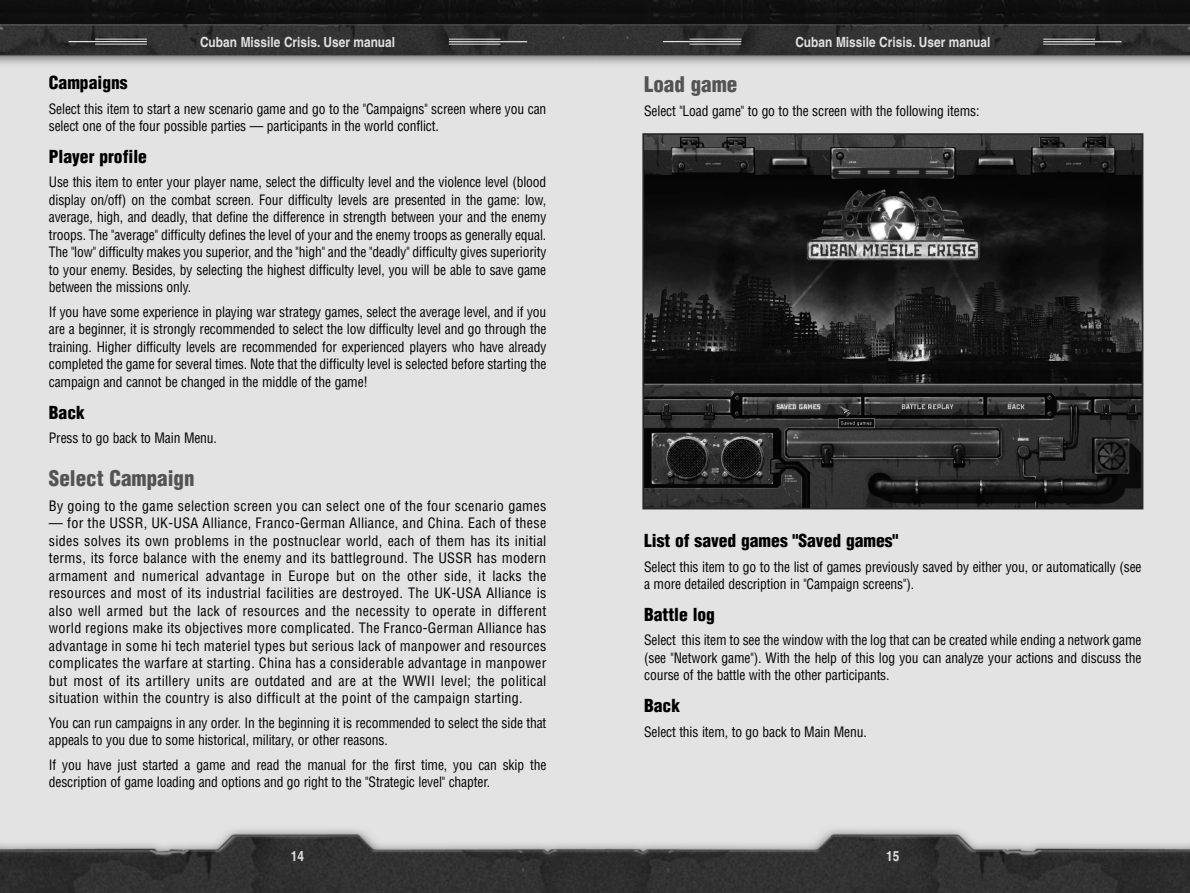
<style>
.page{position:relative;width:1190px;height:893px;background:#fff}
.page>*{position:absolute;margin:0;border:0;box-sizing:border-box;transform-origin:0 0}
.t1{font:900 condensed 21px "Helvetica CE";color:#535353}
.t2{font:900 condensed 17.5px "Helvetica CE";color:#000}
.t3{font:condensed 14px/17.5px "Helvetica CE";letter-spacing:-.01em;color:#000}
.t4{font:condensed 14px "Helvetica CE";letter-spacing:.02em;color:#000}
.t5{font:700 14px "Helvetica CE";color:#e1e1e1;scale:.85 1}
</style>
<div class="page">
<img style="left:595px;top:0;width:595px;height:892px">
<hr style="left:663px;top:41px;width:78px;height:1px;background:#e1e1e1">
<hr style="left:690px;top:39px;width:51px;height:1px;background:#e1e1e1">
<hr style="left:690px;top:44px;width:51px;height:1px;background:#e1e1e1">
<hr style="left:1043px;top:41px;width:79px;height:1px;background:#e1e1e1">
<hr style="left:1043px;top:44px;width:52px;height:1px;background:#e1e1e1">
<hr style="left:1043px;top:39px;width:52px;height:1px;background:#e1e1e1">
<svg style="left:0;top:0;width:595px;height:892px;background:#cdcdcd"></svg>
<hr style="left:69px;top:41px;width:78px;height:1px;background:#e1e1e1">
<hr style="left:95px;top:39px;width:52px;height:1px;background:#e1e1e1">
<hr style="left:95px;top:44px;width:52px;height:1px;background:#e1e1e1">
<hr style="left:449px;top:41px;width:78px;height:1px;background:#e1e1e1">
<hr style="left:449px;top:44px;width:52px;height:1px;background:#e1e1e1">
<hr style="left:449px;top:39px;width:52px;height:1px;background:#e1e1e1">
<img style="left:645px;top:136px;width:495px;height:370px">
<div style="left:642px;top:133px;width:501px;height:376px;border:2px solid #282828"></div>
<p class="t5" style="left:200px;top:37px;width:231px">Cuban Missile Crisis. User manual</p>
<p class="t5" style="left:795px;top:37px;width:231px">Cuban Missile Crisis. User manual</p>
<p class="t2" style="left:49px;top:77px;width:80px">Campaigns</p>
<p class="t3" style="left:49px;top:102px;width:499px">Select this item to start a new scenario game and go to the "Campaigns" screen where you can select one of the four possible parties — participants in the world conflict.</p>
<p class="t2" style="left:49px;top:150px;width:100px">Player profile</p>
<p class="t3" style="left:49px;top:175px;width:499px;text-align:justify">Use this item to enter your player name, select the difficulty level and the violence level (blood display on/off) on the combat screen. Four difficulty levels are presented in the game: low, average, high, and deadly, that define the difference in strength between your and the enemy troops. The "average" difficulty defines the level of your and the enemy troops as generally equal.<br>The "low" difficulty makes you superior, and the "high" and the "deadly" difficulty gives superiority to your enemy. Besides, by selecting the highest difficulty level, you will be able to save game between the missions only.</p>
<p class="t3" style="left:49px;top:305px;width:499px;text-align:justify">If you have some experience in playing war strategy games, select the average level, and if you are a beginner, it is strongly recommended to select the low difficulty level and go through the training. Higher difficulty levels are recommended for experienced players who have already completed the game for several times. Note that the difficulty level is selected before starting the campaign and cannot be changed in the middle of the game!</p>
<p class="t2" style="left:49px;top:406px;width:37px">Back</p>
<p class="t3" style="left:49px;top:431px;width:170px">Press to go back to Main Menu.</p>
<h1 class="t1" style="left:49px;top:471px;width:147px">Select Campaign</h1>
<p class="t4" style="left:49px;top:501px;width:499px">By going to the game selection screen you can select one of the four scenario games</p>
<p class="t3" style="left:49px;top:516px;width:499px;text-align:justify">— for the USSR, UK-USA Alliance, Franco-German Alliance, and China. Each of these sides solves its own problems in the postnuclear world, each of them has its initial terms, its force balance with the enemy and its battleground. The USSR has modern armament and numerical advantage in Europe but on the other side, it lacks the resources and most of its industrial facilities are destroyed. The UK-USA Alliance is also well armed but the lack of resources and the necessity to operate in different world regions make its objectives more complicated. The Franco-German Alliance has advantage in some hi tech materiel types but serious lack of manpower and resources complicates the warfare at starting. China has a considerable advantage in manpower but most of its artillery units are outdated and are at the WWII level; the political situation within the country is also difficult at the point of the campaign starting.</p>
<p class="t3" style="left:49px;top:715px;width:499px">You can run campaigns in any order. In the beginning it is recommended to select the side that appeals to you due to some historical, military, or other reasons.</p>
<p class="t3" style="left:49px;top:757px;width:499px">If you have just started a game and read the manual for the first time, you can skip the description of game loading and options and go right to the "Strategic level" chapter.</p>
<h1 class="t1" style="left:644px;top:77px;width:95px">Load game</h1>
<p class="t3" style="left:644px;top:104px;width:337px">Select "Load game" to go to the screen with the following items:</p>
<p class="t2" style="left:644px;top:535px;width:256px">List of saved games "Saved games"</p>
<p class="t3" style="left:644px;top:559px;width:499px">Select this item to go to the list of games previously saved by either you, or automatically (see a more detailed description in "Campaign screens").</p>
<p class="t2" style="left:644px;top:608px;width:72px">Battle log</p>
<p class="t3" style="left:644px;top:633px;width:499px;text-align:justify">Select this item to see the window with the log that can be created while ending a network game (see "Network game"). With the help of this log you can analyze your actions and discuss the course of the battle with the other participants.</p>
<p class="t2" style="left:644px;top:699px;width:37px">Back</p>
<p class="t3" style="left:644px;top:724px;width:224px">Select this item, to go back to Main Menu.</p>
<p class="t5" style="left:291px;top:850px;width:17px">14</p>
<p class="t5" style="left:886px;top:850px;width:17px">15</p>
</div>
